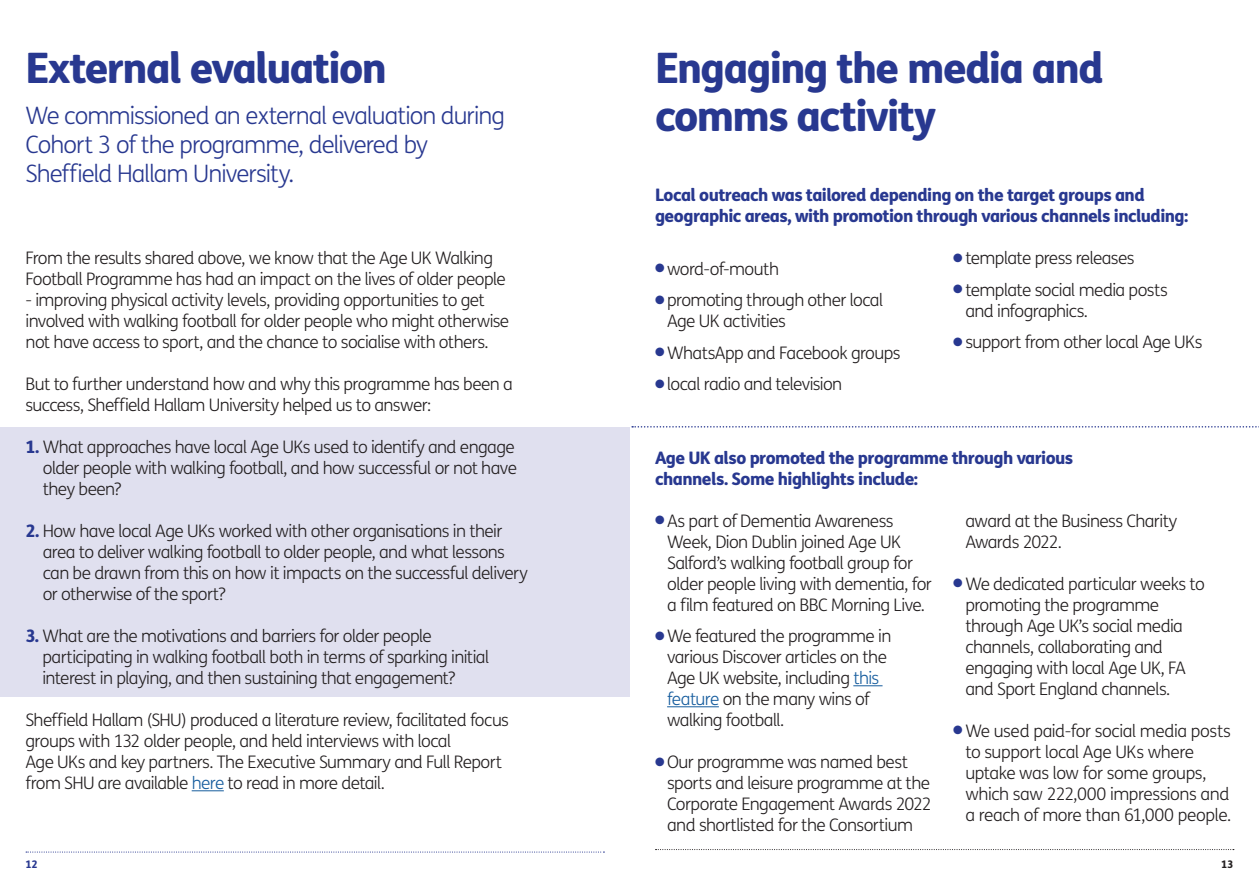
<style>
.page{position:relative;width:1259px;height:893px;background:#fff}
.page>*{position:absolute;margin:0;border:0;box-sizing:border-box;transform-origin:0 0}
.t1{font:800 42px/48px "FS Me";letter-spacing:-.04em;color:#283890}
.Intro_Text_blue{font:300 24px/28.8px "FS Me";letter-spacing:-.04em;color:#283890}
.Body_copy{font:300 17.25px/21px "FS Me";letter-spacing:-.035em;color:#231f20}
.Body_copy-2{font:800 17.25px/21px "FS Me";letter-spacing:-.035em;color:#283890}
.t2{font:800 10.5px "FS Me";color:#231f20}
.t3{font:800 10.5px "FS Me";color:#283890}
.s1{font-weight:800;color:#283890}
.s2{color:#175d9e}
.s3{color:#283890}
</style>
<div class="page">
<div style="left:0;top:428px;width:629px;height:269px;background:#e0e0ef"></div>
<hr style="left:192px;top:790px;width:32px;height:1px;background:#175d9e">
<svg style="left:853px;top:685px;width:29px;height:1px"></svg>
<hr style="left:667px;top:706px;width:52px;height:1px;background:#175d9e">
<svg style="left:632px;top:426px;width:627px;height:2px"></svg>
<svg style="left:655px;top:849px;width:579px;height:2px"></svg>
<svg style="left:26px;top:851px;width:579px;height:2px"></svg>
<p class="t1" style="left:26px;top:41px;width:363px">External evaluation</p>
<p class="Intro_Text_blue" style="left:26px;top:101px;width:481px">We commissioned an external evaluation during<br>Cohort 3 of the programme, delivered by<br>Sheffield Hallam University.</p>
<p class="Body_copy" style="left:26px;top:247px;width:482px">From the results shared above, we know that the Age UK Walking<br>Football Programme has had an impact on the lives of older people</p>
<p class="Body_copy" style="left:26px;top:289px;width:485px">- improving physical activity levels, providing opportunities to get involved with walking football for older people who might otherwise not have access to sport, and the chance to socialise with others.</p>
<p class="Body_copy" style="left:26px;top:373px;width:489px">But to further understand how and why this programme has been a success, Sheffield Hallam University helped us to answer:</p>
<p class="Body_copy" style="left:43px;top:436px;width:476px;text-indent:-17px"><span class="s1">1.</span> What approaches have local Age UKs used to identify and engage older people with walking football, and how successful or not have they been?</p>
<p class="Body_copy" style="left:43px;top:520px;width:486px;text-indent:-17px"><span class="s1">2.</span> How have local Age UKs worked with other organisations in their area to deliver walking football to older people, and what lessons can be drawn from this on how it impacts on the successful delivery or otherwise of the sport?</p>
<p class="Body_copy" style="left:42px;top:625px;width:448px;text-indent:-17px"><span class="s1">3.</span> What are the motivations and barriers for older people participating in walking football both in terms of sparking initial interest in playing, and then sustaining that engagement?</p>
<p class="Body_copy" style="left:26px;top:709px;width:485px">Sheffield Hallam (SHU) produced a literature review, facilitated focus groups with 132 older people, and held interviews with local<br>Age UKs and key partners. The Executive Summary and Full Report from SHU are available <span class="s2">here</span> to read in more detail.</p>
<p class="t3" style="left:26px;top:856px;width:14px">12</p>
<p class="t1" style="left:655px;top:41px;width:450px">Engaging the media and comms activity</p>
<p class="Body_copy-2" style="left:655px;top:183px;width:535px">Local outreach was tailored depending on the target groups and geographic areas, with promotion through various channels including:</p>
<p class="Body_copy" style="left:655px;top:257px;width:125px"><span class="s3">●</span> word-of-mouth</p>
<p class="Body_copy" style="left:667px;top:289px;width:218px;text-indent:-12px"><span class="s3">●</span> promoting through other local<br>Age UK activities</p>
<p class="Body_copy" style="left:655px;top:341px;width:247px"><span class="s3">●</span> WhatsApp and Facebook groups</p>
<p class="Body_copy" style="left:655px;top:373px;width:189px"><span class="s3">●</span> local radio and television</p>
<p class="Body_copy" style="left:953px;top:247px;width:183px"><span class="s3">●</span> template press releases</p>
<p class="Body_copy" style="left:965px;top:278px;width:204px;text-indent:-12px"><span class="s3">●</span> template social media posts and infographics.</p>
<p class="Body_copy" style="left:953px;top:331px;width:251px"><span class="s3">●</span> support from other local Age UKs</p>
<p class="Body_copy-2" style="left:655px;top:446px;width:420px">Age UK also promoted the programme through various channels. Some highlights include:</p>
<p class="Body_copy" style="left:667px;top:509px;width:266px;text-indent:-12px"><span class="s3">●</span> As part of Dementia Awareness Week, Dion Dublin joined Age UK Salford’s walking football group for older people living with dementia, for a film featured on BBC Morning Live.</p>
<p class="Body_copy" style="left:667px;top:625px;width:226px;text-indent:-12px"><span class="s3">●</span> We featured the programme in various Discover articles on the<br>Age UK website, including <span class="s2">this feature</span> on the many wins of walking football.</p>
<p class="Body_copy" style="left:667px;top:751px;width:266px;text-indent:-12px"><span class="s3">●</span> Our programme was named best sports and leisure programme at the Corporate Engagement Awards 2022 and shortlisted for the Consortium</p>
<p class="Body_copy" style="left:965px;top:509px;width:213px">award at the Business Charity<br>Awards 2022.</p>
<p class="Body_copy" style="left:965px;top:572px;width:241px;text-indent:-12px"><span class="s3">●</span> We dedicated particular weeks to promoting the programme through Age UK’s social media channels, collaborating and engaging with local Age UK, FA and Sport England channels.</p>
<p class="Body_copy" style="left:965px;top:719px;width:267px;text-indent:-12px"><span class="s3">●</span> We used paid-for social media posts to support local Age UKs where uptake was low for some groups, which saw 222,000 impressions and a reach of more than 61,000 people.</p>
<p class="t2" style="left:1221px;top:856px;width:14px">13</p>
</div>
